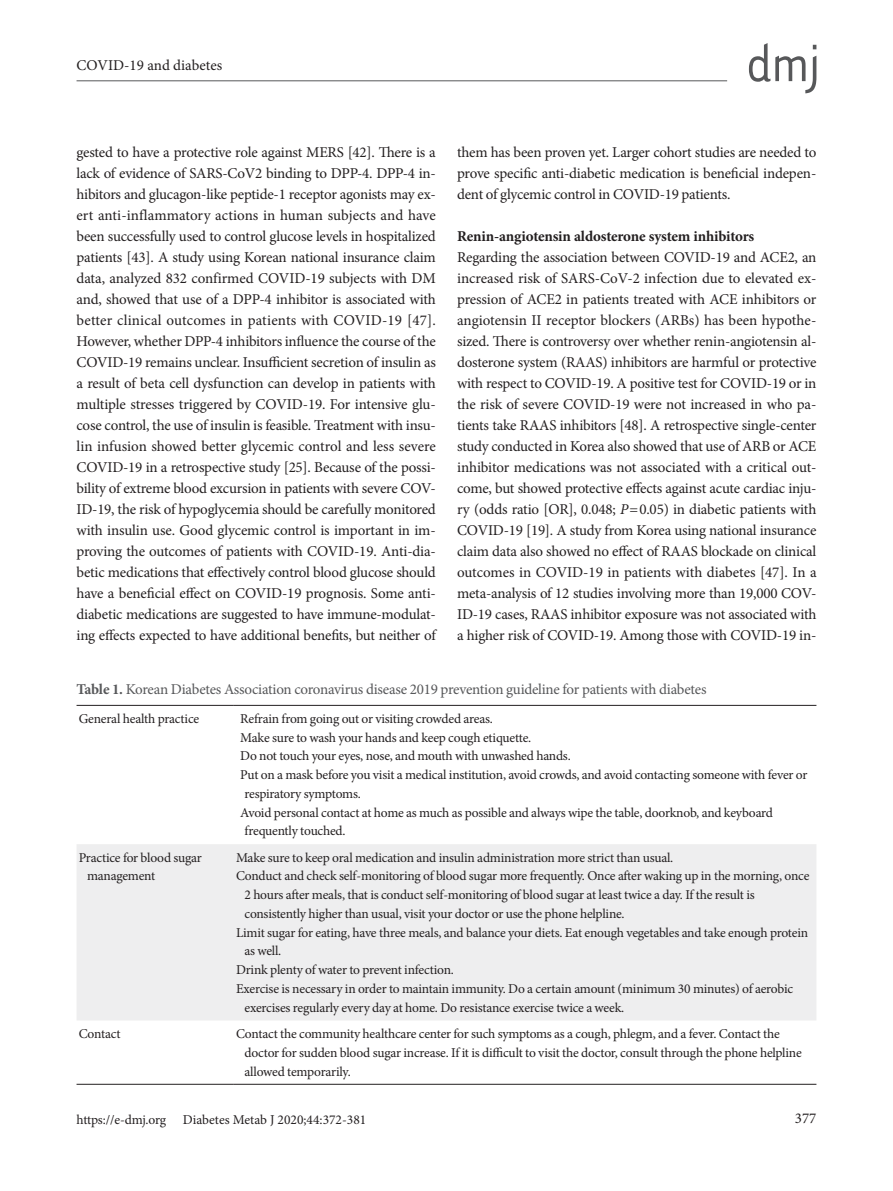
<style>
.page{position:relative;width:893px;height:1191px;background:#fff}
.page>*{position:absolute;margin:0;border:0;box-sizing:border-box;transform-origin:0 0}
.본문_0{font:15px/21px "Minion Pro";letter-spacing:-.015em;color:#231f20;text-align:justify}
.표제목그림{font:15px "Minion Pro";letter-spacing:-.015em;color:#57585a}
.소제목2{font:700 15px "Minion Pro";letter-spacing:-.015em;color:#231f20}
.표본문{font:13.5px/18.8px "Minion Pro";letter-spacing:-.02em;color:#231f20}
.표본문-2{font:13.5px "Minion Pro";color:#231f20}
.s1{font-style:italic}
.s2{font-weight:700}
</style>
<div class="page">
<hr style="left:77px;top:80px;width:650px;height:1px;background:#57585a">
<svg style="left:749px;top:43px;width:67px;height:50px"></svg>
<div style="left:77px;top:844px;width:739px;height:176px;background:#eeeeef"></div>
<hr style="left:77px;top:1084px;width:157px;height:1px;background:#231f20">
<hr style="left:234px;top:1084px;width:582px;height:1px;background:#231f20">
<hr style="left:77px;top:705px;width:157px;height:1px;background:#231f20">
<hr style="left:234px;top:705px;width:582px;height:1px;background:#231f20">
<p class="본문_0" style="left:77px;top:55px;width:147px">COVID-19 and diabetes</p>
<p class="본문_0" style="left:77px;top:142px;width:361px">gested to have a protective role against MERS [42]. There is a lack of evidence of SARS-CoV2 binding to DPP-4. DPP-4 in&shy;hibitors and glucagon-like peptide-1 receptor agonists may ex&shy;ert anti-inflammatory actions in human subjects and have been successfully used to control glucose levels in hospitalized patients [43]. A study using Korean national insurance claim data, analyzed 832 confirmed COVID-19 subjects with DM and, showed that use of a DPP-4 inhibitor is associated with better clinical outcomes in patients with COVID-19 [47].<br>However, whether DPP-4 inhibitors influence the course of the COVID-19 remains unclear. Insufficient secretion of insulin as a result of beta cell dysfunction can develop in patients with multiple stresses triggered by COVID-19. For intensive glu&shy;cose control, the use of insulin is feasible. Treatment with insu&shy;lin infusion showed better glycemic control and less severe COVID-19 in a retrospective study [25]. Because of the possi&shy;bility of extreme blood excursion in patients with severe COV-ID-19, the risk of hypoglycemia should be carefully monitored with insulin use. Good glycemic control is important in im&shy;proving the outcomes of patients with COVID-19. Anti-dia&shy;betic medications that effectively control blood glucose should have a beneficial effect on COVID-19 prognosis. Some anti&shy;diabetic medications are suggested to have immune-modulat&shy;ing effects expected to have additional benefits, but neither of</p>
<p class="본문_0" style="left:457px;top:142px;width:361px">them has been proven yet. Larger cohort studies are needed to prove specific anti-diabetic medication is beneficial indepen&shy;dent of glycemic control in COVID-19 patients.</p>
<p class="소제목2" style="left:457px;top:226px;width:299px">Renin-angiotensin aldosterone system inhibitors</p>
<p class="본문_0" style="left:457px;top:247px;width:361px">Regarding the association between COVID-19 and ACE2, an increased risk of SARS-CoV-2 infection due to elevated ex&shy;pression of ACE2 in patients treated with ACE inhibitors or angiotensin II receptor blockers (ARBs) has been hypothe&shy;sized. There is controversy over whether renin-angiotensin al&shy;dosterone system (RAAS) inhibitors are harmful or protective with respect to COVID-19. A positive test for COVID-19 or in the risk of severe COVID-19 were not increased in who pa&shy;tients take RAAS inhibitors [48]. A retrospective single-center study conducted in Korea also showed that use of ARB or ACE inhibitor medications was not associated with a critical out&shy;come, but showed protective effects against acute cardiac inju&shy;ry (odds ratio [OR], 0.048; <span class="s1">P</span>=0.05) in diabetic patients with COVID-19 [19]. A study from Korea using national insurance claim data also showed no effect of RAAS blockade on clinical outcomes in COVID-19 in patients with diabetes [47]. In a meta-analysis of 12 studies involving more than 19,000 COV-ID-19 cases, RAAS inhibitor exposure was not associated with a higher risk of COVID-19. Among those with COVID-19 in-</p>
<p class="표제목그림" style="left:77px;top:679px;width:631px"><span class="s2">Table 1.</span> Korean Diabetes Association coronavirus disease 2019 prevention guideline for patients with diabetes</p>
<p class="표본문" style="left:79px;top:709px;width:122px">General health practice</p>
<p class="표본문" style="left:240px;top:709px;width:254px">Refrain from going out or visiting crowded areas.</p>
<p class="표본문" style="left:240px;top:728px;width:292px">Make sure to wash your hands and keep cough etiquette.</p>
<p class="표본문" style="left:240px;top:746px;width:332px">Do not touch your eyes, nose, and mouth with unwashed hands.</p>
<p class="표본문" style="left:244px;top:765px;width:564px;text-indent:-4px">Put on a mask before you visit a medical institution, avoid crowds, and avoid contacting someone with fever or respiratory symptoms.</p>
<p class="표본문" style="left:244px;top:803px;width:530px;text-indent:-4px">Avoid personal contact at home as much as possible and always wipe the table, doorknob, and keyboard frequently touched.</p>
<p class="표본문" style="left:87px;top:848px;width:116px;text-indent:-9px">Practice for blood sugar management</p>
<p class="표본문" style="left:236px;top:848px;width:439px">Make sure to keep oral medication and insulin administration more strict than usual.</p>
<p class="표본문" style="left:244px;top:866px;width:566px;text-indent:-9px">Conduct and check self-monitoring of blood sugar more frequently. Once after waking up in the morning, once<br>2 hours after meals, that is conduct self-monitoring of blood sugar at least twice a day. If the result is consistently higher than usual, visit your doctor or use the phone helpline.</p>
<p class="표본문" style="left:244px;top:923px;width:565px;text-indent:-9px">Limit sugar for eating, have three meals, and balance your diets. Eat enough vegetables and take enough protein as well.</p>
<p class="표본문" style="left:236px;top:960px;width:219px">Drink plenty of water to prevent infection.</p>
<p class="표본문" style="left:244px;top:979px;width:550px;text-indent:-9px">Exercise is necessary in order to maintain immunity. Do a certain amount (minimum 30 minutes) of aerobic exercises regularly every day at home. Do resistance exercise twice a week.</p>
<p class="표본문" style="left:79px;top:1024px;width:43px">Contact</p>
<p class="표본문" style="left:244px;top:1024px;width:559px;text-indent:-9px">Contact the community healthcare center for such symptoms as a cough, phlegm, and a fever. Contact the doctor for sudden blood sugar increase. If it is difficult to visit the doctor, consult through the phone helpline allowed temporarily.</p>
<p class="표본문-2" style="left:77px;top:1110px;width:291px">https://e-dmj.org Diabetes Metab J 2020;44:372-381</p>
<p class="본문_0" style="left:795px;top:1107px;width:23px">377</p>
</div>
